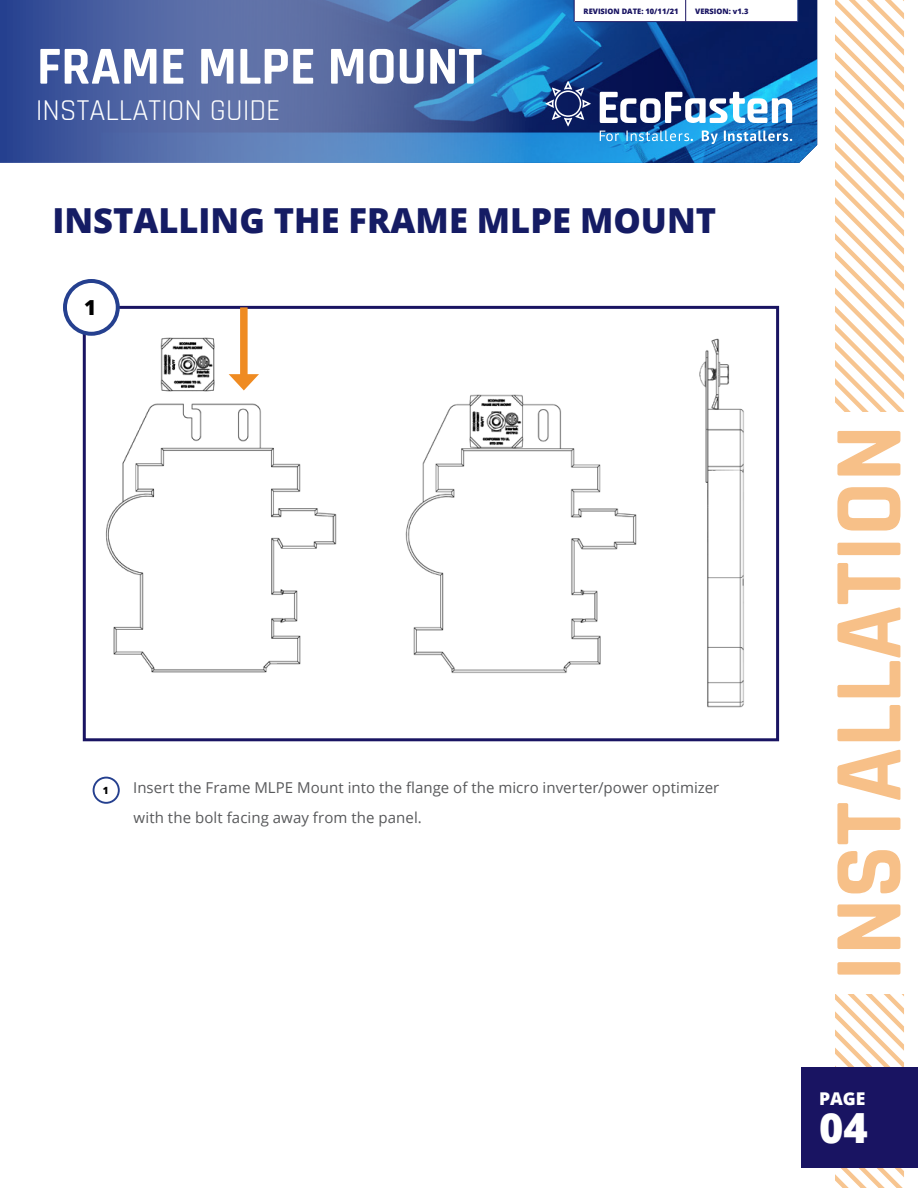
<style>
.page{position:relative;width:918px;height:1188px;background:#fff}
.page>*{position:absolute;margin:0;border:0;box-sizing:border-box;transform-origin:0 0}
.t1{font:700 97.95px "Rajdhani";color:#f7c088}
.t2{font:700 54px "Rajdhani";color:#fff}
.t3{font:800 41.55px "Open Sans";color:#fff}
.t4{font:800 34.5px "Open Sans";color:#151c64}
.t5{font:30px "Rajdhani";color:#fff}
.t6{font:800 20.7px "Open Sans";color:#000}
.t7{font:800 17.55px "Open Sans";color:#fff}
.t8{font:15px/30px "Open Sans";letter-spacing:.005em;color:#58595b}
.t9{font:800 9.9px "Open Sans";color:#000}
.t10{font:800 7.5px "Open Sans";color:#191462}
</style>
<div class="page">
<svg style="left:0;top:0;width:817px;height:163px;background:#3b62a2"></svg>
<svg style="left:545px;top:81px;width:46px;height:45px;background:#354a82"></svg>
<svg style="left:600px;top:92px;width:192px;height:31px"></svg>
<svg style="left:600px;top:131px;width:93px;height:10px"></svg>
<svg style="left:702px;top:130px;width:90px;height:14px"></svg>
<div style="left:574px;top:0;width:224px;height:22px;background:#fff"></div>
<hr style="left:575px;top:21px;width:223px;height:1px;background:#191462">
<svg style="left:797px;top:0;width:1px;height:22px"></svg>
<svg style="left:685px;top:0;width:1px;height:22px"></svg>
<svg style="left:574px;top:0;width:1px;height:22px"></svg>
<svg style="left:835px;top:0;width:69px;height:1188px"></svg>
<div style="left:815px;top:412px;width:103px;height:581px;background:#fff"></div>
<div style="left:801px;top:1067px;width:117px;height:101px;background:#191462"></div>
<div style="left:93px;top:777px;width:27px;height:27px;border:2px solid #25408f;border-radius:50%"></div>
<img style="left:699px;top:338px;width:45px;height:370px">
<img style="left:405px;top:394px;width:232px;height:279px">
<img style="left:105px;top:321px;width:232px;height:352px">
<div style="left:83px;top:306px;width:696px;height:435px;border:3px solid #191462"></div>
<div style="left:65px;top:281px;width:53px;height:53px;background:#fff;border-radius:50%"></div>
<div style="left:63px;top:279px;width:57px;height:57px;border:4px solid #25408f;border-radius:50%"></div>
<div style="left:240px;top:307px;width:8px;height:73px;background:#ef8b22"></div>
<svg style="left:229px;top:374px;width:30px;height:16px"></svg>
<h2 class="t2" style="left:37px;top:33px;width:447px">FRAME MLPE MOUNT</h2>
<h3 class="t5" style="left:36px;top:93px;width:247px">INSTALLATION GUIDE</h3>
<p class="t10" style="left:584px;top:5px;width:96px">REVISION DATE: 10/11/21</p>
<p class="t10" style="left:695px;top:5px;width:55px">VERSION: v1.3</p>
<h3 class="t4" style="left:52px;top:194px;width:665px">INSTALLING THE FRAME MLPE MOUNT</h3>
<h3 class="t6" style="left:84px;top:292px;width:14px">1</h3>
<p class="t9" style="left:103px;top:783px;width:7px">1</p>
<p class="t8" style="left:133px;top:772px;width:588px">Insert the Frame MLPE Mount into the flange of the micro inverter/power optimizer with the bolt facing away from the panel.</p>
<h1 class="t1" style="left:809px;top:981px;width:558px;rotate:-90deg">INSTALLATION</h1>
<p class="t7" style="left:819px;top:1086px;width:48px">PAGE</p>
<h3 class="t3" style="left:819px;top:1097px;width:50px">04</h3>
</div>
